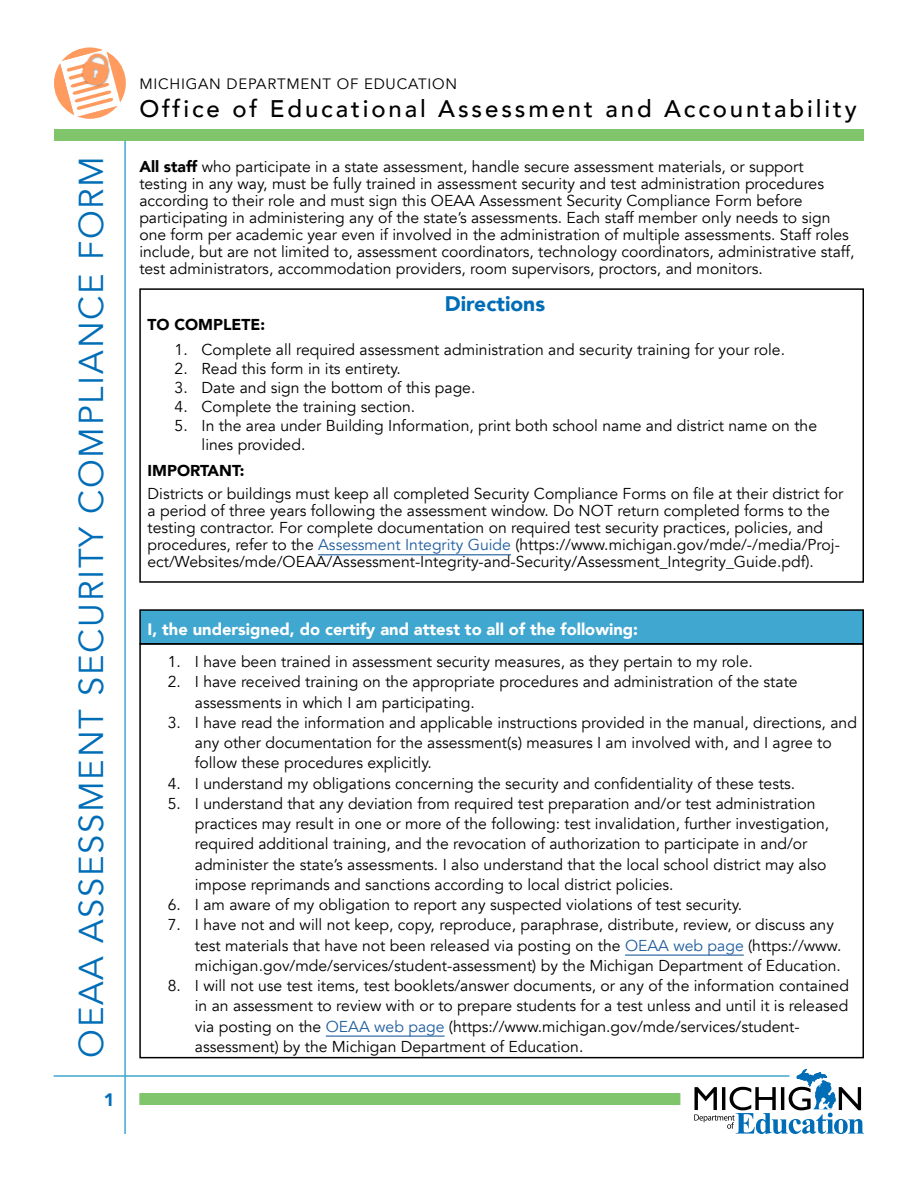
<style>
.page{position:relative;width:918px;height:1188px;background:#fff}
.page>*{position:absolute;margin:0;border:0;box-sizing:border-box;transform-origin:0 0}
.t1{font:34.5px "Avenir";letter-spacing:.05em;color:#006db7}
.t2{font:500 24px "Avenir";letter-spacing:.12em;color:#000}
.t3{font:900 21px "Avenir";color:#006db7}
.t4{font:900 18px "Avenir";color:#006db7}
.t5{font:900 16.5px "Avenir";color:#fff}
.t6{font:15.75px/20.2px "Avenir";color:#000}
.t7{font:900 15.75px "Avenir";color:#000}
.t8{font:15px "Avenir";letter-spacing:.05em;color:#000}
.s1{font-weight:900}
.s2{color:#215e9e}
</style>
<div class="page">
<hr style="left:54px;top:1075px;width:735px;height:2px;background:#40a7d0">
<div style="left:54px;top:129px;width:810px;height:12px;background:#80c56b"></div>
<hr style="left:124px;top:141px;width:2px;height:993px;background:#40a7d0">
<div style="left:54px;top:47px;width:72px;height:72px;background:#ff9b5f;border-radius:50%"></div>
<svg style="left:60px;top:49px;width:61px;height:68px"></svg>
<hr style="left:318px;top:554px;width:193px;height:1px;background:#215e9e">
<div style="left:139px;top:288px;width:725px;height:295px;border:2px solid #000"></div>
<svg style="left:694px;top:1069px;width:170px;height:65px"></svg>
<div style="left:139px;top:1093px;width:541px;height:12px;background:#80c56b"></div>
<div style="left:140px;top:610px;width:723px;height:34px;background:#40a7d0"></div>
<div style="left:139px;top:609px;width:725px;height:36px;border:2px solid #000"></div>
<hr style="left:625px;top:955px;width:119px;height:1px;background:#215e9e">
<hr style="left:326px;top:1036px;width:119px;height:1px;background:#215e9e">
<div style="left:139px;top:643px;width:725px;height:415px;border:2px solid #000"></div>
<p class="t1" style="left:71px;top:1058px;width:903px;rotate:-90deg">OEAA ASSESSMENT SECURITY COMPLIANCE FORM</p>
<p class="t4" style="left:104px;top:1084px;width:12px">1</p>
<h1 class="t8" style="left:139px;top:75px;width:319px">MICHIGAN DEPARTMENT OF EDUCATION</h1>
<h1 class="t2" style="left:139px;top:88px;width:719px">Office of Educational Assessment and Accountability</h1>
<p class="t6" style="left:139px;top:158px;width:717px;line-height:17px"><span class="s1">All staff</span> who participate in a state assessment, handle secure assessment materials, or support testing in any way, must be fully trained in assessment security and test administration procedures according to their role and must sign this OEAA Assessment Security Compliance Form before participating in administering any of the state’s assessments. Each staff member only needs to sign one form per academic year even if involved in the administration of multiple assessments. Staff roles include, but are not limited to, assessment coordinators, technology coordinators, administrative staff, test administrators, accommodation providers, room supervisors, proctors, and monitors.</p>
<p class="t3" style="left:445px;top:286px;width:102px">Directions</p>
<p class="t7" style="left:148px;top:311px;width:119px">TO COMPLETE:</p>
<p class="t6" style="left:175px;top:340px;width:15px">1.</p>
<p class="t6" style="left:202px;top:340px;width:585px">Complete all required assessment administration and security training for your role.</p>
<p class="t6" style="left:175px;top:359px;width:15px">2.</p>
<p class="t6" style="left:202px;top:359px;width:201px">Read this form in its entirety.</p>
<p class="t6" style="left:175px;top:378px;width:15px">3.</p>
<p class="t6" style="left:202px;top:378px;width:275px">Date and sign the bottom of this page.</p>
<p class="t6" style="left:175px;top:397px;width:15px">4.</p>
<p class="t6" style="left:202px;top:397px;width:215px">Complete the training section.</p>
<p class="t6" style="left:175px;top:416px;width:15px">5.</p>
<p class="t6" style="left:202px;top:416px;width:617px;line-height:18.9px">In the area under Building Information, print both school name and district name on the lines provided.</p>
<p class="t7" style="left:148px;top:457px;width:98px">IMPORTANT:</p>
<p class="t6" style="left:148px;top:486px;width:697px;line-height:17px">Districts or buildings must keep all completed Security Compliance Forms on file at their district for a period of three years following the assessment window. Do NOT return completed forms to the testing contractor. For complete documentation on required test security practices, policies, and procedures, refer to the <span class="s2">Assessment Integrity Guide</span> (https://www.michigan.gov/mde/-/media/Proj&shy;ect/Websites/mde/OEAA/Assessment-Integrity-and-Security/Assessment_Integrity_Guide.pdf).</p>
<p class="t5" style="left:148px;top:615px;width:492px">I, the undersigned, do certify and attest to all of the following:</p>
<p class="t6" style="left:168px;top:652px;width:587px">1. I have been trained in assessment security measures, as they pertain to my role.</p>
<p class="t6" style="left:195px;top:672px;width:604px;text-indent:-27px">2. I have received training on the appropriate procedures and administration of the state assessments in which I am participating.</p>
<p class="t6" style="left:195px;top:713px;width:664px;text-indent:-27px">3. I have read the information and applicable instructions provided in the manual, directions, and any other documentation for the assessment(s) measures I am involved with, and I agree to follow these procedures explicitly.</p>
<p class="t6" style="left:168px;top:773px;width:629px">4. I understand my obligations concerning the security and confidentiality of these tests.</p>
<p class="t6" style="left:195px;top:794px;width:636px;text-indent:-27px">5. I understand that any deviation from required test preparation and/or test administration practices may result in one or more of the following: test invalidation, further investigation, required additional training, and the revocation of authorization to participate in and/or administer the state’s assessments. I also understand that the local school district may also impose reprimands and sanctions according to local district policies.</p>
<p class="t6" style="left:168px;top:895px;width:576px">6. I am aware of my obligation to report any suspected violations of test security.</p>
<p class="t6" style="left:195px;top:915px;width:648px;text-indent:-27px">7. I have not and will not keep, copy, reproduce, paraphrase, distribute, review, or discuss any test materials that have not been released via posting on the <span class="s2">OEAA web page</span> (https://www. michigan.gov/mde/services/student-assessment) by the Michigan Department of Education.</p>
<p class="t6" style="left:195px;top:976px;width:656px;text-indent:-27px">8. I will not use test items, test booklets/answer documents, or any of the information contained in an assessment to review with or to prepare students for a test unless and until it is released via posting on the <span class="s2">OEAA web page</span> (https://www.michigan.gov/mde/services/student&shy;assessment) by the Michigan Department of Education.</p>
</div>
